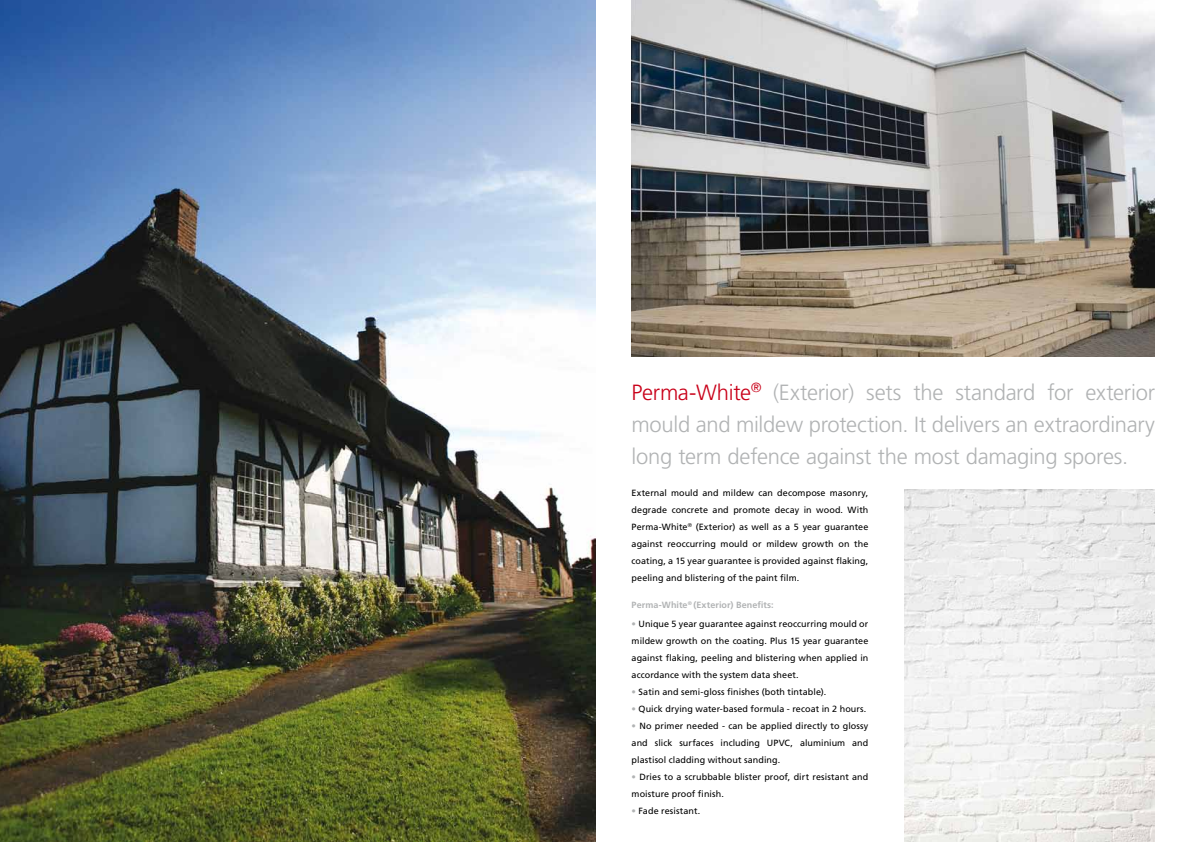
<style>
.page{position:relative;width:1191px;height:842px;background:#fff}
.page>*{position:absolute;margin:0;border:0;box-sizing:border-box;transform-origin:0 0}
.t1{font:300 22px/32px "Frutiger LT Std";letter-spacing:-.015em;color:#b1b3b4;text-align:justify}
.t2{font:9px/17px "Frutiger LT Std";letter-spacing:.01em;color:#000;text-align:justify}
.t3{font:700 9px "Frutiger LT Std";letter-spacing:.01em;color:#b1b3b4}
.s1{color:#c90019}
.s2{color:#b1b3b4}
</style>
<div class="page">
<img style="left:631px;top:0;width:524px;height:356px">
<img style="left:0;top:0;width:595px;height:842px">
<img style="left:904px;top:489px;width:251px;height:353px">
<h1 class="t1" style="left:631px;top:376px;width:525px"><span class="s1">Perma-White</span><sup>®</sup> (Exterior) sets the standard for exterior mould and mildew protection. It delivers an extraordinary long term defence against the most damaging spores.</h1>
<p class="t2" style="left:631px;top:484px;width:238px">External mould and mildew can decompose masonry, degrade concrete and promote decay in wood. With Perma-White<sup>®</sup> (Exterior) as well as a 5 year guarantee against reoccurring mould or mildew growth on the coating, a 15 year guarantee is provided against flaking, peeling and blistering of the paint film.</p>
<p class="t3" style="left:631px;top:599px;width:144px">Perma-White<sup>®</sup> (Exterior) Benefits:</p>
<p class="t2" style="left:631px;top:615px;width:238px"><span class="s2">•</span> Unique 5 year guarantee against reoccurring mould or mildew growth on the coating. Plus 15 year guarantee against flaking, peeling and blistering when applied in accordance with the system data sheet.</p>
<p class="t2" style="left:631px;top:683px;width:196px"><span class="s2">•</span> Satin and semi-gloss finishes (both tintable).</p>
<p class="t2" style="left:631px;top:700px;width:236px"><span class="s2">•</span> Quick drying water-based formula - recoat in 2 hours.</p>
<p class="t2" style="left:631px;top:717px;width:238px"><span class="s2">•</span> No primer needed - can be applied directly to glossy and slick surfaces including UPVC, aluminium and plastisol cladding without sanding.</p>
<p class="t2" style="left:631px;top:768px;width:238px"><span class="s2">•</span> Dries to a scrubbable blister proof, dirt resistant and moisture proof finish.</p>
<p class="t2" style="left:631px;top:802px;width:70px"><span class="s2">•</span> Fade resistant.</p>
</div>
